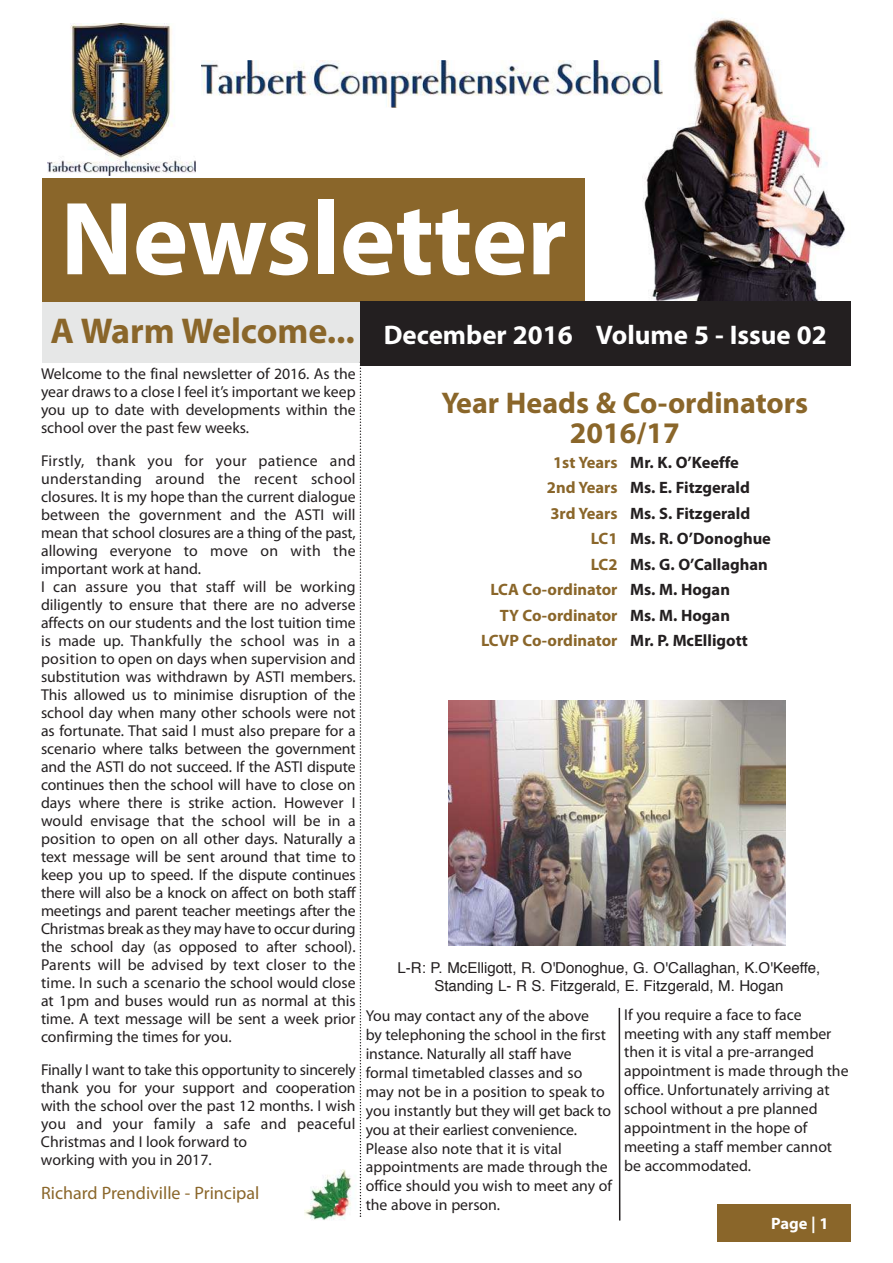
<style>
.page{position:relative;width:893px;height:1263px;background:#fff}
.page>*{position:absolute;margin:0;border:0;box-sizing:border-box;transform-origin:0 0}
.t1{font:700 105px "Myriad Pro";color:#fff}
.t2{font:700 36px "Myriad Pro";color:#8a662a}
.t3{font:700 30px/30px "Myriad Pro";color:#8a662a;text-align:center}
.t4{font:700 27px "Myriad Pro";color:#fff}
.t5{font:18px "Myriad Pro";color:#8a662a}
.t6{font:700 16.5px/25.5px "Myriad Pro";color:#231f20}
.t7{font:700 16.5px/25.5px "Myriad Pro";color:#8a662a;text-align:right}
.t8{font:700 16.5px "Myriad Pro";color:#fff}
.t9{font:15.75px/18px "Myriad Pro";color:#231f20}
.t10{font:15px/18px "Helvetica";color:#231f20;text-align:center}
</style>
<div class="page">
<img style="left:596px;top:18px;width:255px;height:313px">
<div style="left:43px;top:296px;width:326px;height:67px;background:#e6e7e7"></div>
<div style="left:43px;top:179px;width:542px;height:123px;background:#8a662a"></div>
<svg style="left:360px;top:367px;width:1px;height:850px"></svg>
<div style="left:717px;top:1205px;width:133px;height:37px;background:#8a662a"></div>
<hr style="left:619px;top:1008px;width:1px;height:212px;background:#231f20">
<img style="left:48px;top:23px;width:147px;height:152px">
<img style="left:201px;top:61px;width:461px;height:46px">
<div style="left:360px;top:301px;width:490px;height:65px;background:#231f20"></div>
<img style="left:448px;top:701px;width:337px;height:244px">
<img style="left:304px;top:1169px;width:52px;height:51px">
<h1 class="t1" style="left:60px;top:187px;width:508px">Newsletter</h1>
<h2 class="t2" style="left:51px;top:313px;width:306px">A Warm Welcome...</h2>
<p class="t9" style="left:41px;top:366px;width:316px;text-align:justify">Welcome to the final newsletter of 2016. As the year draws to a close I feel it’s important we keep you up to date with developments within the school over the past few weeks.</p>
<p class="t9" style="left:41px;top:453px;width:316px">Firstly, thank you for your patience and understanding around the recent school closures. It is my hope than the current dialogue between the government and the ASTI will mean that school closures are a thing of the past, allowing everyone to move on with the important work at hand.<br>I can assure you that staff will be working diligently to ensure that there are no adverse affects on our students and the lost tuition time is made up. Thankfully the school was in a position to open on days when supervision and substitution was withdrawn by ASTI members.<br>This allowed us to minimise disruption of the school day when many other schools were not as fortunate. That said I must also prepare for a scenario where talks between the government and the ASTI do not succeed. If the ASTI dispute continues then the school will have to close on days where there is strike action. However I would envisage that the school will be in a position to open on all other days. Naturally a text message will be sent around that time to keep you up to speed. If the dispute continues there will also be a knock on affect on both staff meetings and parent teacher meetings after the Christmas break as they may have to occur during the school day (as opposed to after school).<br>Parents will be advised by text closer to the time. In such a scenario the school would close at 1pm and buses would run as normal at this time. A text message will be sent a week prior confirming the times for you.</p>
<p class="t9" style="left:41px;top:1062px;width:317px">Finally I want to take this opportunity to sincerely thank you for your support and cooperation with the school over the past 12 months. I wish you and your family a safe and peaceful Christmas and I look forward to<br>working with you in 2017.</p>
<p class="t5" style="left:41px;top:1184px;width:220px">Richard Prendiville - Principal</p>
<h3 class="t4" style="left:384px;top:322px;width:444px">December 2016 Volume 5 - Issue 02</h3>
<h3 class="t3" style="left:441px;top:390px;width:368px">Year Heads &amp; Co-ordinators<br>2016/17</h3>
<p class="t7" style="left:481px;top:450px;width:138px">1st Years<br>2nd Years<br>3rd Years<br>LC1<br>LC2<br>LCA Co-ordinator<br>TY Co-ordinator<br>LCVP Co-ordinator</p>
<p class="t6" style="left:630px;top:450px;width:142px">Mr. K. O’Keeffe<br>Ms. E. Fitzgerald<br>Ms. S. Fitzgerald<br>Ms. R. O’Donoghue<br>Ms. G. O’Callaghan<br>Ms. M. Hogan<br>Ms. M. Hogan<br>Mr. P. McElligott</p>
<p class="t10" style="left:398px;top:960px;width:424px">L-R: P. McElligott, R. O'Donoghue, G. O'Callaghan, K.O'Keeffe,<br>Standing L- R S. Fitzgerald, E. Fitzgerald, M. Hogan</p>
<p class="t9" style="left:624px;top:1005px;width:226px;line-height:18.9px">If you require a face to face meeting with any staff member then it is vital a pre-arranged appointment is made through the office. Unfortunately arriving at school without a pre planned appointment in the hope of meeting a staff member cannot be accommodated.</p>
<p class="t9" style="left:366px;top:1007px;width:248px;line-height:18.9px">You may contact any of the above<br>by telephoning the school in the first instance. Naturally all staff have formal timetabled classes and so may not be in a position to speak to you instantly but they will get back to you at their earliest convenience.<br>Please also note that it is vital appointments are made through the office should you wish to meet any of the above in person.</p>
<p class="t8" style="left:771px;top:1215px;width:59px">Page | 1</p>
</div>
